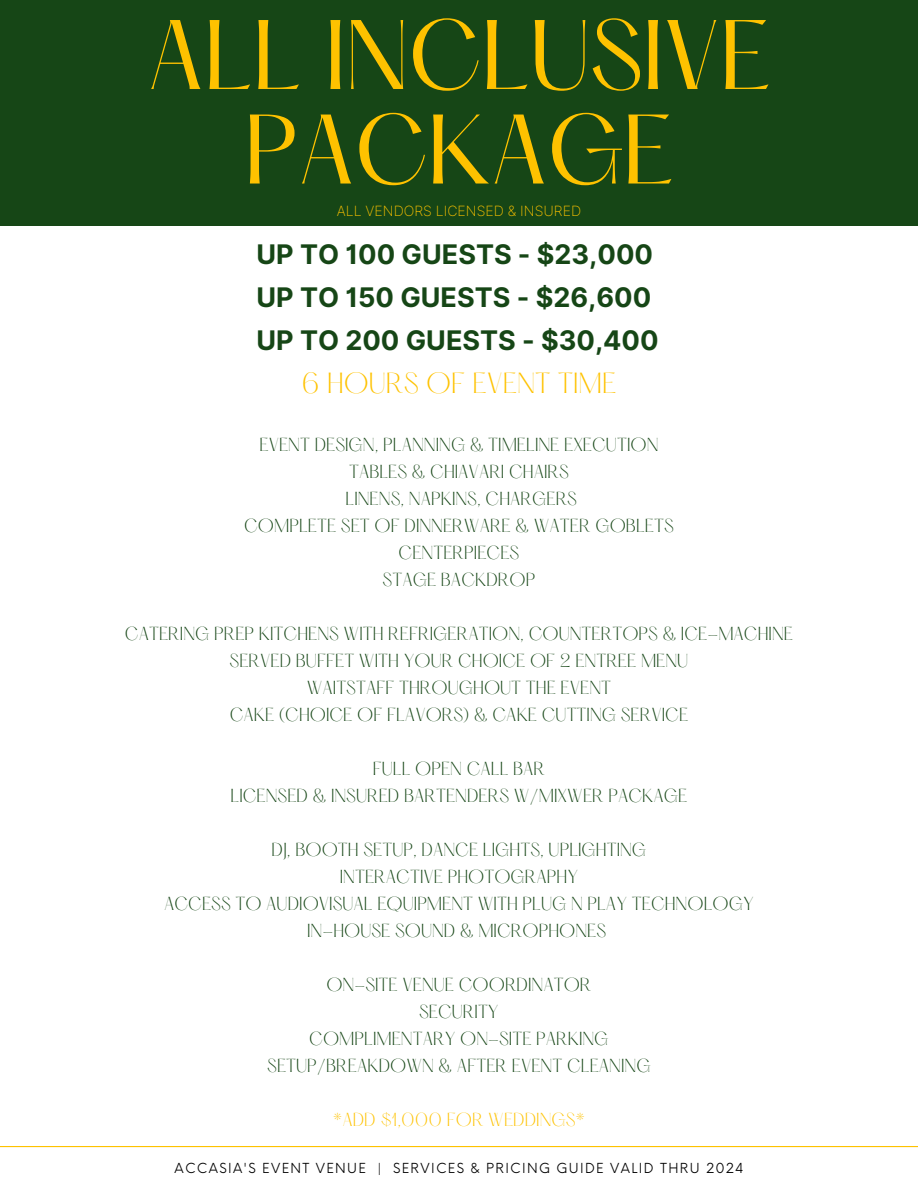
<style>
.page{position:relative;width:918px;height:1188px;background:#fff}
.page>*{position:absolute;margin:0;border:0;box-sizing:border-box;transform-origin:0 0}
.t1{font:86.25px/94.5px "Hatton";letter-spacing:-.015em;color:#fec200;text-align:center}
.t2{font:700 27px/42.8px "Inter";color:#164616}
.t3{font:300 25.5px "Hatton";color:#fec200}
.t4{font:300 16.5px/27px "Hatton";color:#164616;text-align:center}
.t5{font:300 16.5px "Hatton";color:#fec200}
.t6{font:200 14.1px "Inter";color:#fec200}
.t7{font:13.5px "Neue Einstellung";letter-spacing:.1em;color:#000}
</style>
<div class="page">
<div style="left:0;top:0;width:918px;height:225px;background:#164616"></div>
<hr style="left:0;top:1146px;width:918px;height:1px;background:#fec200">
<h1 class="t1" style="left:147px;top:18px;width:626px">ALL INCLUSIVE<br>PACKAGE</h1>
<h4 class="t6" style="left:337px;top:202px;width:246px">ALL VENDORS LICENSED &amp; INSURED</h4>
<p class="t2" style="left:257px;top:233px;width:404px">UP TO 100 GUESTS - $23,000<br>UP TO 150 GUESTS - $26,600<br>UP TO 200 GUESTS - $30,400</p>
<p class="t3" style="left:302px;top:371px;width:316px">6 HOURS OF EVENT TIME</p>
<h2 class="t4" style="left:244px;top:433px;width:431px">EVENT DESIGN, PLANNING &amp; TIMELINE EXECUTION<br>TABLES &amp; CHIAVARI CHAIRS<br>LINENS, NAPKINS, CHARGERS<br>COMPLETE SET OF DINNERWARE &amp; WATER GOBLETS<br>CENTERPIECES<br>STAGE BACKDROP</h2>
<h3 class="t4" style="left:125px;top:622px;width:670px">CATERING PREP KITCHENS WITH REFRIGERATION, COUNTERTOPS &amp; ICE-MACHINE<br>SERVED BUFFET WITH YOUR CHOICE OF 2 ENTREE MENU<br>WAITSTAFF THROUGHOUT THE EVENT</h3>
<h4 class="t4" style="left:230px;top:703px;width:460px">CAKE (CHOICE OF FLAVORS) &amp; CAKE CUTTING SERVICE</h4>
<h4 class="t4" style="left:373px;top:757px;width:174px">FULL OPEN CALL BAR</h4>
<p class="t4" style="left:231px;top:784px;width:458px">LICENSED &amp; INSURED BARTENDERS W/MIXWER PACKAGE</p>
<h4 class="t4" style="left:164px;top:838px;width:591px">DJ, BOOTH SETUP, DANCE LIGHTS, UPLIGHTING<br>INTERACTIVE PHOTOGRAPHY<br>ACCESS TO AUDIOVISUAL EQUIPMENT WITH PLUG N PLAY TECHNOLOGY IN-HOUSE SOUND &amp; MICROPHONES</h4>
<p class="t4" style="left:267px;top:973px;width:385px">ON-SITE VENUE COORDINATOR<br>SECURITY<br>COMPLIMENTARY ON-SITE PARKING<br>SETUP/BREAKDOWN &amp; AFTER EVENT CLEANING</p>
<h4 class="t5" style="left:333px;top:1112px;width:254px">*ADD $1,000 FOR WEDDINGS*</h4>
<h4 class="t7" style="left:174px;top:1156px;width:571px">ACCASIA'S EVENT VENUE | SERVICES &amp; PRICING GUIDE VALID THRU 2024</h4>
</div>
